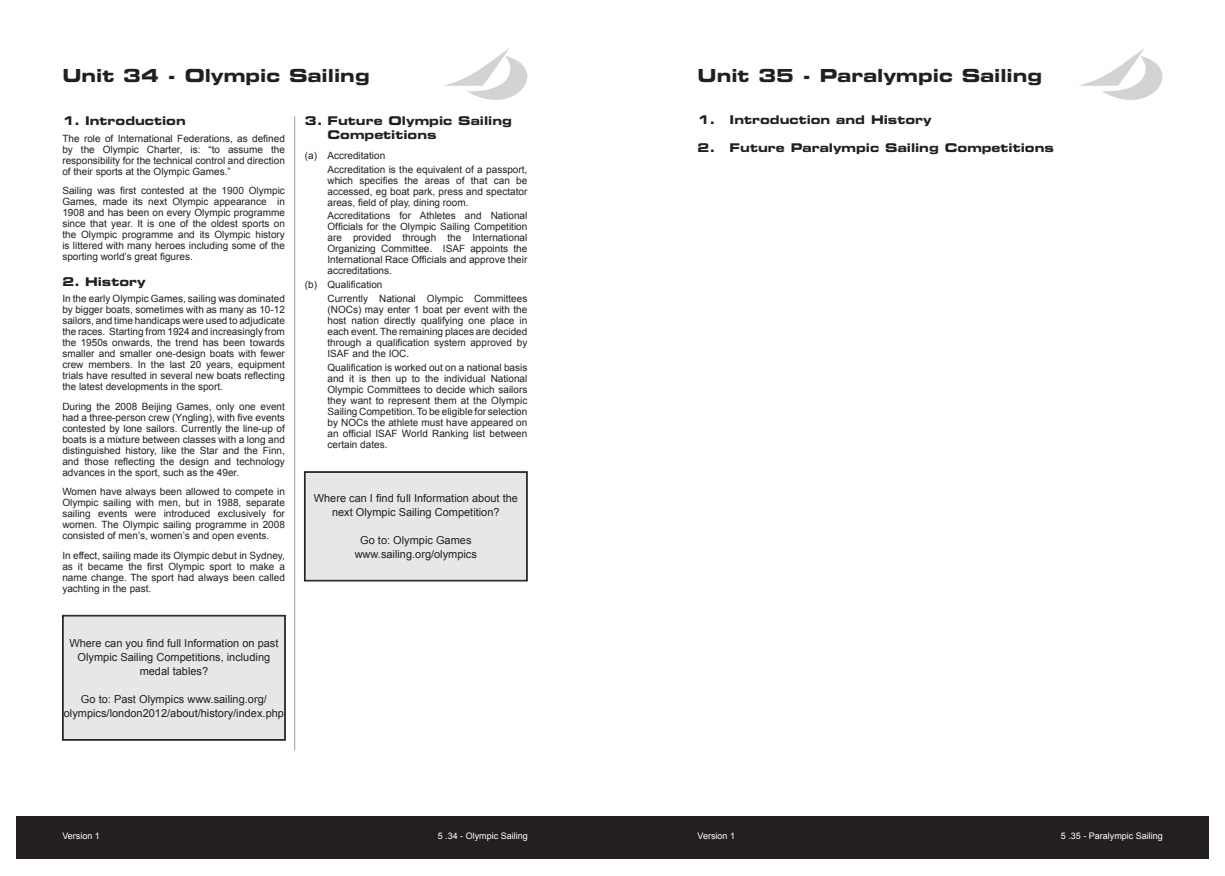
<style>
.page{position:relative;width:1225px;height:876px;background:#fff}
.page>*{position:absolute;margin:0;border:0;box-sizing:border-box;transform-origin:0 0}
.Unit_Main_Heading_Gr{font:18px "Eurostile LT Std Bold Ex 2";color:#231f20}
.Tab_Section_Heading{font:12px/14px "Eurostile LT Std Bold Ex 2";color:#231f20}
.Boxed_Text{font:11px/14px "Arial";color:#231f20;text-align:center}
.Normal_Paragraph{font:10px/11px "Arial";color:#231f20;text-align:justify}
.a_b_c_section{font:10px/11px "Arial";color:#231f20;text-align:justify}
.ABC_Heading{font:10px "Arial";color:#231f20}
.t1{font:9px "Arial";color:#fff}
</style>
<div class="page">
<svg style="left:444px;top:48px;width:83px;height:52px"></svg>
<div style="left:16px;top:816px;width:596px;height:43px;background:#231f20"></div>
<hr style="left:294px;top:116px;width:1px;height:634px;background:#9d9d9e">
<div style="left:62px;top:615px;width:224px;height:125px;background:#e6e7e9"></div>
<div style="left:63px;top:616px;width:222px;height:124px;border:1px solid #231f20"></div>
<div style="left:612px;top:816px;width:597px;height:43px;background:#231f20"></div>
<svg style="left:1079px;top:48px;width:83px;height:52px"></svg>
<div style="left:304px;top:471px;width:223px;height:110px;background:#e6e7e9"></div>
<div style="left:305px;top:472px;width:222px;height:108px;border:1px solid #231f20"></div>
<p class="Unit_Main_Heading_Gr" style="left:62px;top:63px;width:309px">Unit 34 - Olympic Sailing</p>
<p class="Tab_Section_Heading" style="left:62px;top:114px;width:125px">1. Introduction</p>
<p class="Normal_Paragraph" style="left:62px;top:133px;width:224px">The role of International Federations, as defined by the Olympic Charter, is: “to assume the responsibility for the technical control and direction of their sports at the Olympic Games.”</p>
<p class="Normal_Paragraph" style="left:62px;top:185px;width:224px">Sailing was first contested at the 1900 Olympic Games, made its next Olympic appearance in 1908 and has been on every Olympic programme since that year. It is one of the oldest sports on the Olympic programme and its Olympic history is littered with many heroes including some of the sporting world’s great figures.</p>
<p class="Tab_Section_Heading" style="left:62px;top:274px;width:85px">2. History</p>
<p class="Normal_Paragraph" style="left:62px;top:293px;width:224px">In the early Olympic Games, sailing was dominated by bigger boats, sometimes with as many as 10-12 sailors, and time handicaps were used to adjudicate the races. Starting from 1924 and increasingly from the 1950s onwards, the trend has been towards smaller and smaller one-design boats with fewer crew members. In the last 20 years, equipment trials have resulted in several new boats reflecting the latest developments in the sport.</p>
<p class="Normal_Paragraph" style="left:62px;top:401px;width:224px">During the 2008 Beijing Games, only one event had a three-person crew (Yngling), with five events contested by lone sailors. Currently the line-up of boats is a mixture between classes with a long and distinguished history, like the Star and the Finn, and those reflecting the design and technology advances in the sport, such as the 49er.</p>
<p class="Normal_Paragraph" style="left:62px;top:487px;width:224px">Women have always been allowed to compete in Olympic sailing with men, but in 1988, separate sailing events were introduced exclusively for women. The Olympic sailing programme in 2008 consisted of men’s, women’s and open events.</p>
<p class="Normal_Paragraph" style="left:62px;top:550px;width:224px">In effect, sailing made its Olympic debut in Sydney, as it became the first Olympic sport to make a name change. The sport had always been called yachting in the past.</p>
<p class="Boxed_Text" style="left:69px;top:636px;width:211px">Where can you find full Information on past<br>Olympic Sailing Competitions, including medal tables?</p>
<p class="Boxed_Text" style="left:64px;top:692px;width:222px">Go to: Past Olympics www.sailing.org/ olympics/london2012/about/history/index.php</p>
<p class="Tab_Section_Heading" style="left:327px;top:114px;width:186px;text-indent:-23px">3. Future Olympic Sailing<br>Competitions</p>
<p class="ABC_Heading" style="left:305px;top:149px;width:82px">(a) Accreditation</p>
<p class="a_b_c_section" style="left:327px;top:164px;width:201px">Accreditation is the equivalent of a passport, which specifies the areas of that can be accessed, eg boat park, press and spectator areas, field of play, dining room.</p>
<p class="a_b_c_section" style="left:327px;top:210px;width:201px">Accreditations for Athletes and National Officials for the Olympic Sailing Competition are provided through the International Organizing Committee. ISAF appoints the International Race Officials and approve their accreditations.</p>
<p class="ABC_Heading" style="left:305px;top:278px;width:79px">(b) Qualification</p>
<p class="a_b_c_section" style="left:327px;top:293px;width:201px">Currently National Olympic Committees (NOCs) may enter 1 boat per event with the host nation directly qualifying one place in each event. The remaining places are decided through a qualification system approved by ISAF and the IOC.</p>
<p class="a_b_c_section" style="left:327px;top:362px;width:201px">Qualification is worked out on a national basis and it is then up to the individual National Olympic Committees to decide which sailors they want to represent them at the Olympic Sailing Competition. To be eligible for selection by NOCs the athlete must have appeared on an official ISAF World Ranking list between certain dates.</p>
<p class="Boxed_Text" style="left:314px;top:492px;width:206px">Where can I find full Information about the next Olympic Sailing Competition?</p>
<p class="Boxed_Text" style="left:360px;top:534px;width:113px">Go to: Olympic Games</p>
<p class="Boxed_Text" style="left:355px;top:548px;width:124px">www.sailing.org/olympics</p>
<p class="t1" style="left:62px;top:830px;width:39px">Version 1</p>
<p class="t1" style="left:438px;top:830px;width:92px">5 .34 - Olympic Sailing</p>
<p class="Unit_Main_Heading_Gr" style="left:697px;top:63px;width:346px">Unit 35 - Paralympic Sailing</p>
<p class="Tab_Section_Heading" style="left:697px;top:112px;width:236px">1. Introduction and History</p>
<p class="Tab_Section_Heading" style="left:697px;top:140px;width:358px">2. Future Paralympic Sailing Competitions</p>
<p class="t1" style="left:697px;top:830px;width:39px">Version 1</p>
<p class="t1" style="left:1061px;top:830px;width:104px">5 .35 - Paralympic Sailing</p>
</div>
